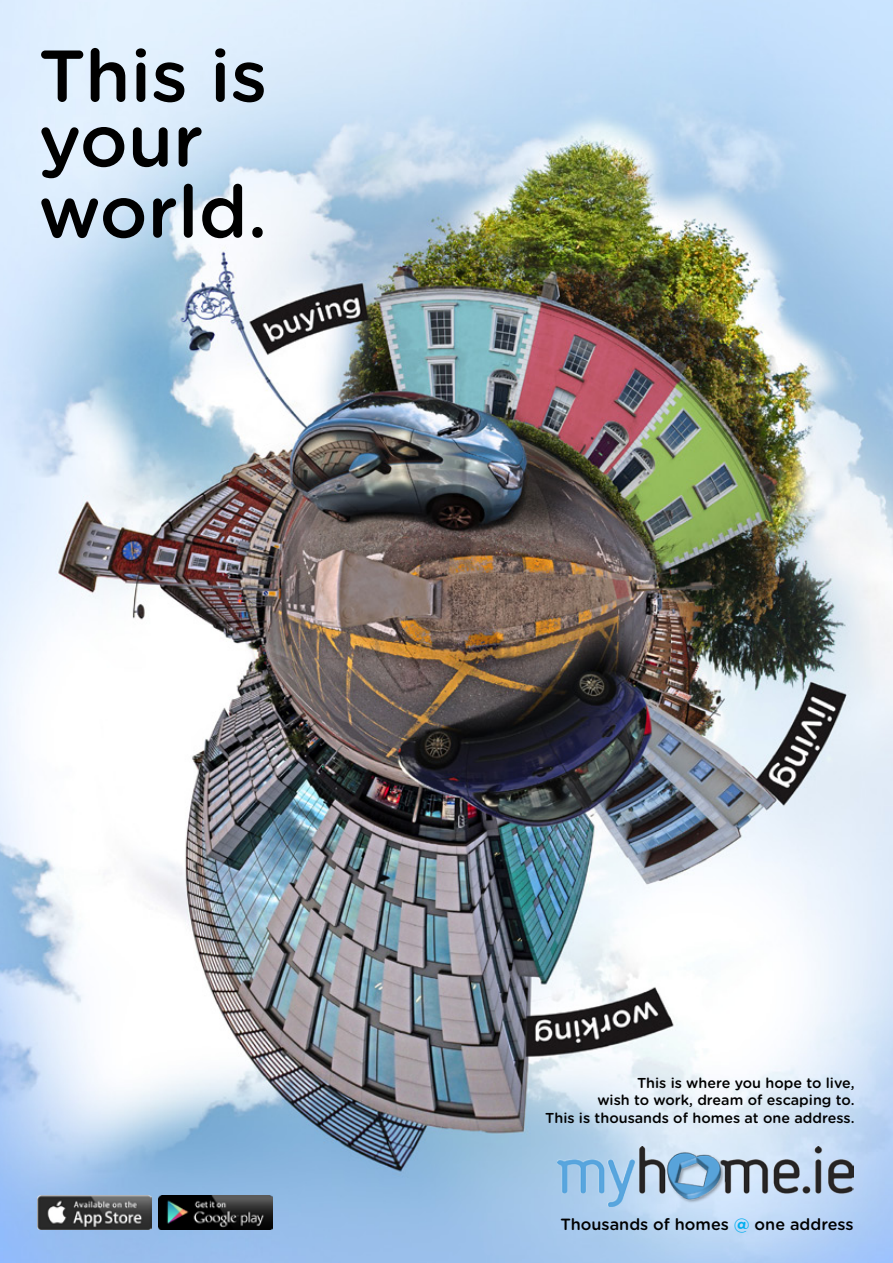
<style>
.page{position:relative;width:893px;height:1263px;background:#fff}
.page>*{position:absolute;margin:0;border:0;box-sizing:border-box;transform-origin:0 0}
.t1{font:500 73.05px/135.8px "Gotham Rounded";color:#000}
.t2{font:500 16.2px "Gotham Rounded";color:#000}
.t3{font:500 14.4px/17.5px "Gotham Rounded";color:#000;text-align:right}
.s1{font-weight:700;color:#00aeef}
</style>
<div class="page">
<img style="left:0;top:0;width:893px;height:1263px">
<img style="left:38px;top:1196px;width:113px;height:33px">
<img style="left:159px;top:1196px;width:114px;height:33px">
<img style="left:557px;top:1146px;width:297px;height:60px">
<h1 class="t1" style="left:39px;top:5px;width:230px">This is world.</h1>
<h1 class="t1" style="left:39px;top:70px;width:166px">your</h1>
<p class="t3" style="left:545px;top:1073px;width:311px">This is where you hope to live,<br>wish to work, dream of escaping to.<br>This is thousands of homes at one address.</p>
<p class="t2" style="left:560px;top:1212px;width:295px">Thousands of homes <span class="s1">@</span> one address</p>
</div>
